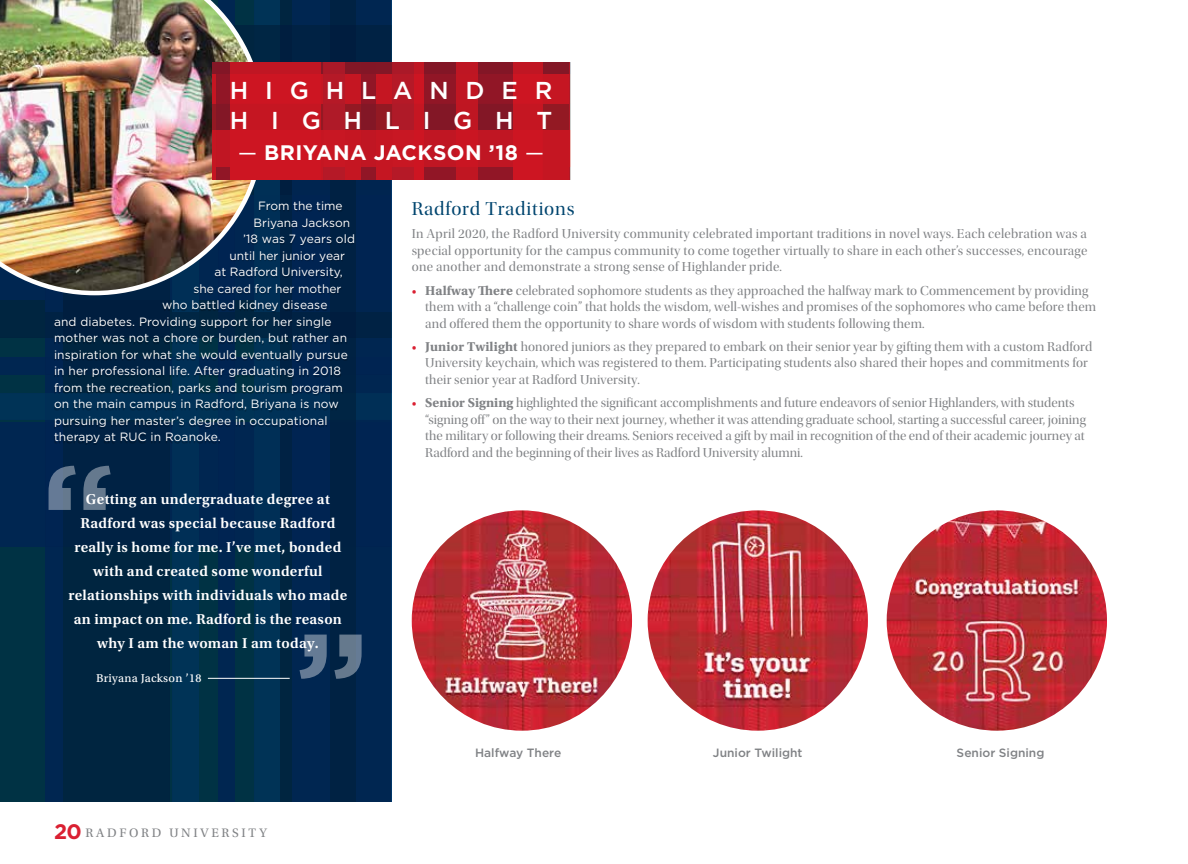
<style>
.page{position:relative;width:1188px;height:864px;background:#fff}
.page>*{position:absolute;margin:0;border:0;box-sizing:border-box;transform-origin:0 0}
.t1{font:500 24.45px/30.6px "Gotham";letter-spacing:.69em;color:#fff}
.t2{font:700 21px "Gotham";letter-spacing:.02em;color:#fff}
.t3{font:19.5px "Utopia Std Disp";letter-spacing:.04em;color:#00456f}
.t4{font:600 15px/24px "Utopia Std";letter-spacing:.02em;color:#fff;text-align:center}
.t5{font:13.5px/16.5px "Utopia Std Disp";letter-spacing:.01em;color:#808285}
.t6{font:12.9px "Utopia Std";letter-spacing:.21em;color:#808285}
.t7{font:12px "Gotham";letter-spacing:.01em;color:#fff}
.t8{font:500 12px "Gotham";color:#808285}
.t9{font:12px "Utopia Std Capt";letter-spacing:.02em;color:#fff}
.s1{font-weight:400}
.s2{font-family:"Gotham";font-weight:700;font-size:21px;color:#da2032}
.s3{color:#da2032}
.s4{font-family:"Utopia Std";font-weight:700}
</style>
<div class="page">
<hr style="left:833px;top:128px;width:1px;height:32px;background:#58945d">
<hr style="left:862px;top:128px;width:1px;height:32px;background:#58945d">
<hr style="left:833px;top:160px;width:1px;height:35px;background:#e0594e">
<hr style="left:862px;top:160px;width:1px;height:35px;background:#e0594e">
<hr style="left:833px;top:195px;width:1px;height:105px;background:#1b5c84">
<hr style="left:862px;top:195px;width:1px;height:105px;background:#1b5c84">
<div style="left:0;top:0;width:392px;height:802px;background:linear-gradient(to right,#00254b,#00254f)"></div>
<div style="left:54px;top:203px;width:300px;height:241px;background:#000;opacity:.3"></div>
<svg style="left:49px;top:466px;width:62px;height:44px;background:#3c5672"></svg>
<svg style="left:0;top:530px;width:392px;height:272px;background:#012a4a"></svg>
<hr style="left:208px;top:678px;width:82px;height:1px;background:#fff">
<img style="left:0;top:0;width:571px;height:423px">
<div style="left:456px;top:62px;width:22px;height:11px;background:#be1623"></div>
<div style="left:456px;top:130px;width:22px;height:36px;background:#ca1522"></div>
<img style="left:412px;top:510px;width:220px;height:221px;border-radius:110px">
<img style="left:648px;top:510px;width:220px;height:221px;border-radius:110px">
<img style="left:887px;top:510px;width:220px;height:221px;border-radius:110px">
<h1 class="t1" style="left:230px;top:75px;width:324px">HIGHLANDER<br>HIGHLIGHT</h1>
<h2 class="t2" style="left:238px;top:139px;width:307px"><span class="s1">—</span> BRIYANA JACKSON ’18 <span class="s1">—</span></h2>
<p class="t7" style="left:258px;top:199px;width:86px">From the time</p>
<p class="t7" style="left:254px;top:215px;width:98px">Briyana Jackson</p>
<p class="t7" style="left:243px;top:232px;width:114px">’18 was 7 years old</p>
<p class="t7" style="left:230px;top:248px;width:117px">until her junior year</p>
<p class="t7" style="left:214px;top:265px;width:130px">at Radford University,</p>
<p class="t7" style="left:194px;top:281px;width:149px">she cared for her mother</p>
<p class="t7" style="left:162px;top:298px;width:167px">who battled kidney disease</p>
<p class="t7" style="left:54px;top:314px;width:279px">and diabetes. Providing support for her single</p>
<p class="t7" style="left:54px;top:331px;width:295px">mother was not a chore or burden, but rather an</p>
<p class="t7" style="left:54px;top:347px;width:295px">inspiration for what she would eventually pursue</p>
<p class="t7" style="left:54px;top:364px;width:288px">in her professional life. After graduating in 2018</p>
<p class="t7" style="left:54px;top:380px;width:291px">from the recreation, parks and tourism program</p>
<p class="t7" style="left:54px;top:397px;width:286px">on the main campus in Radford, Briyana is now</p>
<p class="t7" style="left:54px;top:413px;width:275px">pursuing her master’s degree in occupational</p>
<p class="t7" style="left:54px;top:430px;width:168px">therapy at RUC in Roanoke.</p>
<p class="t4" style="left:68px;top:487px;width:280px">Getting an undergraduate degree at Radford was special because Radford really is home for me. I’ve met, bonded with and created some wonderful relationships with individuals who made an impact on me. Radford is the reason why I am the woman I am today.</p>
<p class="t9" style="left:96px;top:672px;width:107px">Briyana Jackson ’18</p>
<p class="t6" style="left:54px;top:826px;width:214px"><span class="s2">20</span>RADFORD UNIVERSITY</p>
<h3 class="t3" style="left:412px;top:198px;width:164px">Radford Traditions</h3>
<p class="t5" style="left:412px;top:226px;width:677px;text-align:justify">In April 2020, the Radford University community celebrated important traditions in novel ways. Each celebration was a special opportunity for the campus community to come together virtually to share in each other’s successes, encourage one another and demonstrate a strong sense of Highlander pride.</p>
<p class="t5" style="left:425px;top:282px;width:672px;text-indent:-14px"><span class="s3">•</span> <span class="s4">Halfway There</span> celebrated sophomore students as they approached the halfway mark to Commencement by providing them with a “challenge coin” that holds the wisdom, well-wishes and promises of the sophomores who came before them and offered them the opportunity to share words of wisdom with students following them.</p>
<p class="t5" style="left:425px;top:338px;width:669px;text-indent:-14px"><span class="s3">•</span> <span class="s4">Junior Twilight</span> honored juniors as they prepared to embark on their senior year by gifting them with a custom Radford<br>University keychain, which was registered to them. Participating students also shared their hopes and commitments for their senior year at Radford University.</p>
<p class="t5" style="left:425px;top:395px;width:662px;text-indent:-14px"><span class="s3">•</span> <span class="s4">Senior Signing</span> highlighted the significant accomplishments and future endeavors of senior Highlanders, with students “signing off” on the way to their next journey, whether it was attending graduate school, starting a successful career, joining the military or following their dreams. Seniors received a gift by mail in recognition of the end of their academic journey at Radford and the beginning of their lives as Radford University alumni.</p>
<p class="t8" style="left:475px;top:745px;width:88px">Halfway There</p>
<p class="t8" style="left:713px;top:745px;width:91px">Junior Twilight</p>
<p class="t8" style="left:957px;top:745px;width:89px">Senior Signing</p>
</div>
